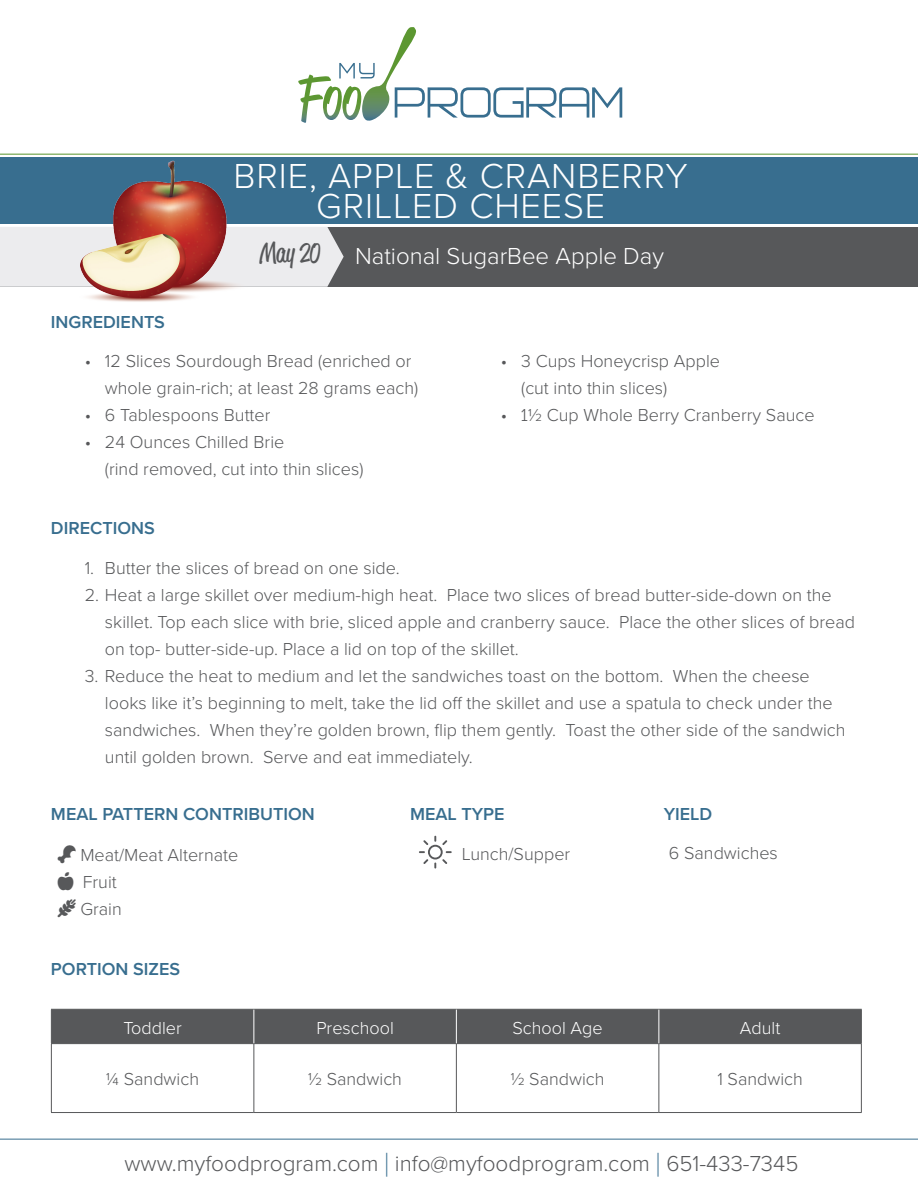
<style>
.page{position:relative;width:918px;height:1188px;background:#fff}
.page>*{position:absolute;margin:0;border:0;box-sizing:border-box;transform-origin:0 0}
.t1{font:300 36px "Proxima Nova";letter-spacing:.025em;color:#fff}
.t2{font:27px "Reklame Script";color:#57585a}
.t3{font:300 24px "Proxima Nova";color:#fff}
.t4{font:300 22.5px "Proxima Nova";color:#57585a}
.t5{font:300 18px/27px "Proxima Nova";color:#57585a}
.t6{font:600 18px "Proxima Nova";color:#386e8f}
.t7{font:300 18px "Proxima Nova";color:#fff}
.s1{font-size:33.75px;color:#386e8f}
</style>
<div class="page">
<div style="left:0;top:227px;width:918px;height:59px;background:#57585a"></div>
<svg style="left:0;top:227px;width:344px;height:60px;background:#e3e3e5"></svg>
<div style="left:0;top:157px;width:918px;height:67px;background:#386e8f"></div>
<hr style="left:0;top:154px;width:918px;height:1px;background:#5c9731">
<hr style="left:0;top:1139px;width:918px;height:1px;background:#386e8f">
<svg style="left:298px;top:27px;width:324px;height:96px"></svg>
<div style="left:52px;top:1010px;width:809px;height:33px;background:#57585a"></div>
<hr style="left:51px;top:1009px;width:203px;height:1px;background:#57585a">
<hr style="left:51px;top:1010px;width:1px;height:33px;background:#57585a">
<hr style="left:254px;top:1009px;width:202px;height:1px;background:#57585a">
<hr style="left:456px;top:1009px;width:203px;height:1px;background:#57585a">
<hr style="left:659px;top:1009px;width:203px;height:1px;background:#57585a">
<hr style="left:861px;top:1010px;width:1px;height:33px;background:#57585a">
<hr style="left:51px;top:1043px;width:203px;height:1px;background:#57585a">
<hr style="left:51px;top:1044px;width:1px;height:68px;background:#57585a">
<hr style="left:254px;top:1043px;width:202px;height:1px;background:#57585a">
<hr style="left:253px;top:1044px;width:1px;height:68px;background:#57585a">
<hr style="left:456px;top:1043px;width:203px;height:1px;background:#57585a">
<hr style="left:456px;top:1044px;width:1px;height:68px;background:#57585a">
<hr style="left:659px;top:1043px;width:203px;height:1px;background:#57585a">
<hr style="left:658px;top:1044px;width:1px;height:68px;background:#57585a">
<hr style="left:861px;top:1044px;width:1px;height:68px;background:#57585a">
<hr style="left:51px;top:1112px;width:203px;height:1px;background:#57585a">
<hr style="left:254px;top:1112px;width:202px;height:1px;background:#57585a">
<hr style="left:456px;top:1112px;width:203px;height:1px;background:#57585a">
<hr style="left:659px;top:1112px;width:203px;height:1px;background:#57585a">
<hr style="left:253px;top:1010px;width:1px;height:33px;background:#fff">
<hr style="left:456px;top:1010px;width:1px;height:33px;background:#fff">
<hr style="left:658px;top:1010px;width:1px;height:33px;background:#fff">
<img style="left:64px;top:153px;width:189px;height:149px">
<svg style="left:419px;top:836px;width:33px;height:33px"></svg>
<p class="t1" style="left:234px;top:150px;width:456px">BRIE, APPLE &amp; CRANBERRY</p>
<p class="t1" style="left:316px;top:180px;width:290px">GRILLED CHEESE</p>
<p class="t6" style="left:51px;top:309px;width:115px">INGREDIENTS</p>
<p class="t2" style="left:260px;top:235px;width:62px">May 20</p>
<p class="t3" style="left:355px;top:238px;width:310px">National SugarBee Apple Day</p>
<p class="t5" style="left:105px;top:347px;width:315px;text-indent:-20px">• 12 Slices Sourdough Bread (enriched or whole grain-rich; at least 28 grams each)</p>
<p class="t5" style="left:85px;top:401px;width:187px">• 6 Tablespoons Butter</p>
<p class="t5" style="left:105px;top:428px;width:260px;text-indent:-20px">• 24 Ounces Chilled Brie<br>(rind removed, cut into thin slices)</p>
<p class="t6" style="left:51px;top:515px;width:105px">DIRECTIONS</p>
<p class="t5" style="left:521px;top:347px;width:200px;text-indent:-20px">• 3 Cups Honeycrisp Apple (cut into thin slices)</p>
<p class="t5" style="left:501px;top:401px;width:315px">• 1½ Cup Whole Berry Cranberry Sauce</p>
<p class="t5" style="left:85px;top:553px;width:317px">1. Butter the slices of bread on one side.</p>
<p class="t5" style="left:105px;top:580px;width:751px;text-indent:-20px">2. Heat a large skillet over medium-high heat. Place two slices of bread butter-side-down on the skillet. Top each slice with brie, sliced apple and cranberry sauce. Place the other slices of bread on top- butter-side-up. Place a lid on top of the skillet.</p>
<p class="t5" style="left:105px;top:661px;width:742px;text-indent:-20px">3. Reduce the heat to medium and let the sandwiches toast on the bottom. When the cheese looks like it’s beginning to melt, take the lid off the skillet and use a spatula to check under the sandwiches. When they’re golden brown, flip them gently. Toast the other side of the sandwich until golden brown. Serve and eat immediately.</p>
<p class="t6" style="left:51px;top:801px;width:265px">MEAL PATTERN CONTRIBUTION</p>
<p class="t6" style="left:410px;top:801px;width:96px">MEAL TYPE</p>
<p class="t6" style="left:664px;top:801px;width:50px">YIELD</p>
<p class="t5" style="left:80px;top:840px;width:159px">Meat/Meat Alternate</p>
<p class="t5" style="left:83px;top:867px;width:35px">Fruit</p>
<p class="t5" style="left:80px;top:894px;width:43px">Grain</p>
<p class="t6" style="left:51px;top:956px;width:131px">PORTION SIZES</p>
<p class="t5" style="left:462px;top:840px;width:110px">Lunch/Supper</p>
<p class="t5" style="left:669px;top:839px;width:110px">6 Sandwiches</p>
<p class="t7" style="left:123px;top:1014px;width:60px">Toddler</p>
<p class="t7" style="left:316px;top:1014px;width:79px">Preschool</p>
<p class="t7" style="left:512px;top:1014px;width:92px">School Age</p>
<p class="t7" style="left:740px;top:1014px;width:42px">Adult</p>
<p class="t5" style="left:106px;top:1065px;width:94px">1/4 Sandwich</p>
<p class="t5" style="left:308px;top:1065px;width:95px">1/2 Sandwich</p>
<p class="t5" style="left:511px;top:1065px;width:95px">1/2 Sandwich</p>
<p class="t5" style="left:717px;top:1065px;width:87px">1 Sandwich</p>
<p class="t4" style="left:124px;top:1147px;width:676px">www.myfoodprogram.com <span class="s1">|</span> info@myfoodprogram.com <span class="s1">|</span> 651-433-7345</p>
</div>
